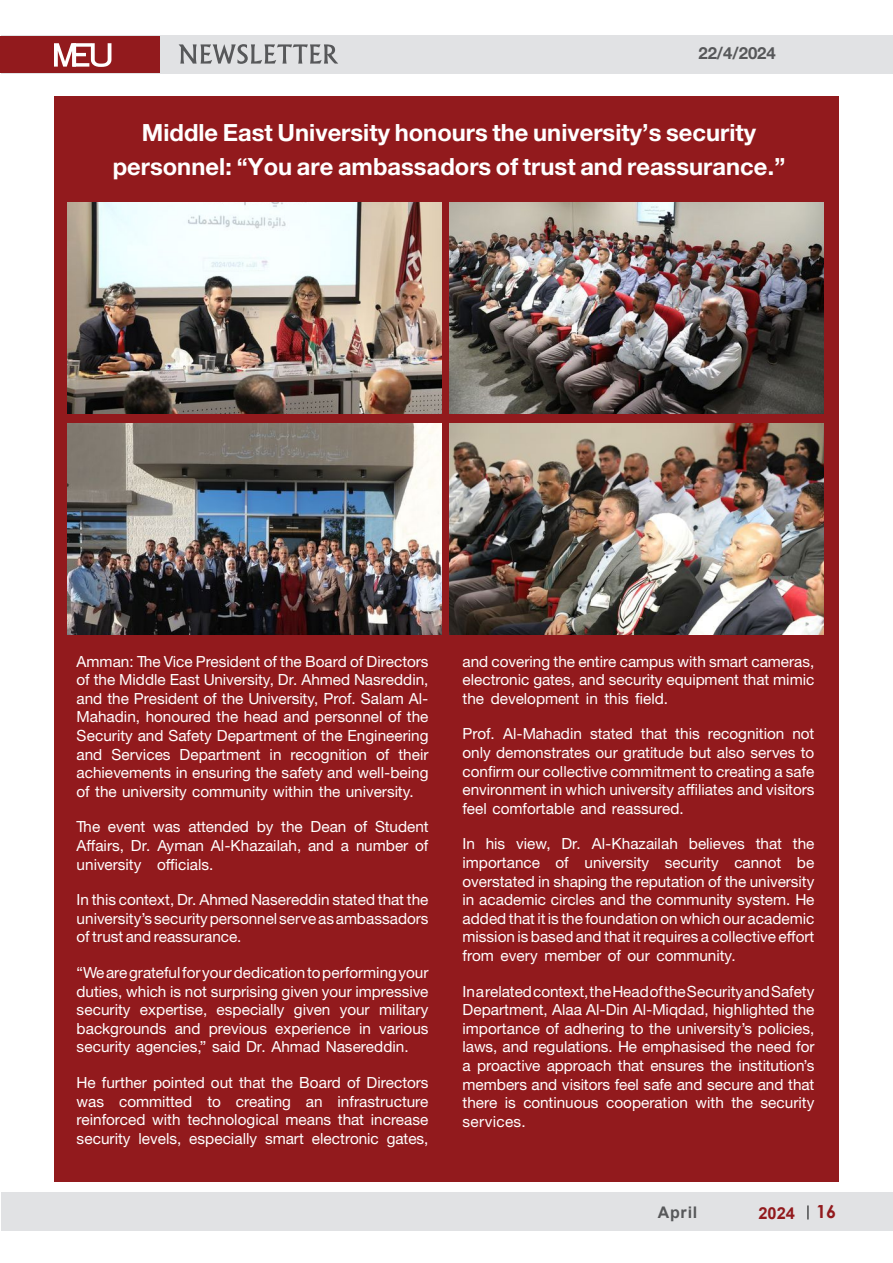
<style>
.page{position:relative;width:893px;height:1263px;background:#fff}
.page>*{position:absolute;margin:0;border:0;box-sizing:border-box;transform-origin:0 0}
.t1{font:700 25.5px/34.5px "Bahij Helvetica Neue";color:#fff;text-align:center}
.t2{font:700 18px "Bahij Helvetica Neue";color:#57585a}
.t3{font:700 18px "Century Gothic";color:#921a1d}
.t4{font:16.5px/18.6px "Bahij Helvetica Neue";color:#fff}
.t5{font:700 16.5px "Arial";color:#921a1d}
.t6{font:700 16.05px "Arial";letter-spacing:.05em;color:#57585a}
</style>
<div class="page">
<div style="left:1px;top:1192px;width:892px;height:38px;background:#e1e2e4"></div>
<div style="left:1px;top:35px;width:892px;height:38px;background:#e1e2e4"></div>
<div style="left:1px;top:36px;width:159px;height:36px;background:#921a1d"></div>
<svg style="left:54px;top:43px;width:57px;height:24px"></svg>
<svg style="left:807px;top:1205px;width:2px;height:14px"></svg>
<svg style="left:179px;top:44px;width:159px;height:20px"></svg>
<div style="left:54px;top:97px;width:785px;height:1085px;background:#921a1d"></div>
<img style="left:68px;top:202px;width:374px;height:212px">
<img style="left:449px;top:202px;width:375px;height:212px">
<img style="left:68px;top:424px;width:374px;height:210px">
<img style="left:450px;top:424px;width:374px;height:210px">
<p class="t2" style="left:698px;top:42px;width:79px">22/4/2024</p>
<p class="t1" style="left:113px;top:114px;width:674px">Middle East University honours the university s’ security personnel “: You are ambassadors of trust and reassurance “.</p>
<p class="t4" style="left:77px;top:652px;width:353px">Amman: The Vice President of the Board of Directors of the Middle East University, Dr. Ahmed Nasreddin,</p>
<p class="t4" style="left:77px;top:707px;width:353px">Mahadin, honoured the head and personnel of the</p>
<p class="t4" style="left:77px;top:689px;width:353px">and the President of the University, Prof. Salam Al-</p>
<p class="t4" style="left:77px;top:726px;width:353px;text-align:right">Security and Safety Department of the Engineering their</p>
<p class="t4" style="left:111px;top:745px;width:61px">Services</p>
<p class="t4" style="left:376px;top:745px;width:15px">of</p>
<p class="t4" style="left:77px;top:745px;width:353px">and<br>achievements in ensuring the safety and well-being of the university community within the university.</p>
<p class="t4" style="left:375px;top:817px;width:55px">Student</p>
<p class="t4" style="left:180px;top:745px;width:83px">Department</p>
<p class="t4" style="left:270px;top:745px;width:13px">in</p>
<p class="t4" style="left:291px;top:745px;width:78px">recognition</p>
<p class="t4" style="left:354px;top:817px;width:15px">of</p>
<p class="t4" style="left:77px;top:817px;width:25px">The</p>
<p class="t4" style="left:77px;top:836px;width:353px">Affairs, Dr. Ayman Al-Khazailah, and a number of</p>
<p class="t4" style="left:157px;top:855px;width:58px">officials.</p>
<p class="t4" style="left:188px;top:817px;width:62px">attended</p>
<p class="t4" style="left:257px;top:817px;width:18px">by</p>
<p class="t4" style="left:281px;top:817px;width:23px">the</p>
<p class="t4" style="left:310px;top:817px;width:37px">Dean</p>
<p class="t4" style="left:108px;top:817px;width:39px">event</p>
<p class="t4" style="left:153px;top:817px;width:29px">was</p>
<p class="t4" style="left:77px;top:855px;width:66px">university</p>
<p class="t4" style="left:77px;top:890px;width:353px;text-align:justify">In this context, Dr. Ahmed Nasereddin stated that the university s’ securitypersonnelserveasambassadors oftrustandreassurance.</p>
<p class="t4" style="left:77px;top:963px;width:353px;text-align:right">“Wearegratefulforyourdedicationtoperformingyour duties, which is not surprising given your impressive military</p>
<p class="t4" style="left:77px;top:1000px;width:55px">security</p>
<p class="t4" style="left:140px;top:1000px;width:69px">expertise,</p>
<p class="t4" style="left:217px;top:1000px;width:69px">especially</p>
<p class="t4" style="left:294px;top:1000px;width:38px">given</p>
<p class="t4" style="left:340px;top:1000px;width:31px">your</p>
<p class="t4" style="left:77px;top:1019px;width:334px">backgrounds<br>security agencies ” , said Dr. Ahmad Nasereddin.</p>
<p class="t4" style="left:77px;top:1073px;width:353px;text-align:right">He further pointed out that the Board of Directors infrastructure</p>
<p class="t4" style="left:175px;top:1019px;width:27px">and</p>
<p class="t4" style="left:209px;top:1019px;width:60px">previous</p>
<p class="t4" style="left:275px;top:1019px;width:77px">experience</p>
<p class="t4" style="left:359px;top:1019px;width:13px">in</p>
<p class="t4" style="left:379px;top:1019px;width:51px">various</p>
<p class="t4" style="left:119px;top:1092px;width:75px">committed</p>
<p class="t4" style="left:236px;top:1092px;width:57px">creating</p>
<p class="t4" style="left:207px;top:1092px;width:15px">to</p>
<p class="t4" style="left:77px;top:1092px;width:29px">was</p>
<p class="t4" style="left:77px;top:1110px;width:353px">reinforced with technological means that increase</p>
<p class="t4" style="left:387px;top:1129px;width:43px">gates,</p>
<p class="t4" style="left:306px;top:1092px;width:18px">an</p>
<p class="t4" style="left:77px;top:1129px;width:55px">security</p>
<p class="t4" style="left:138px;top:1129px;width:44px">levels,</p>
<p class="t4" style="left:189px;top:1129px;width:69px">especially</p>
<p class="t4" style="left:312px;top:1129px;width:68px">electronic</p>
<p class="t4" style="left:265px;top:1129px;width:40px">smart</p>
<p class="t4" style="left:463px;top:652px;width:353px;text-align:justify">and covering the entire campus with smart cameras, electronic gates, and security equipment that mimic the development in this field.</p>
<p class="t4" style="left:792px;top:724px;width:24px">not</p>
<p class="t4" style="left:463px;top:724px;width:353px">Prof.<br>only demonstrates our gratitude but also serves to confirm our collective commitment to creating a safe environment in which university affiliates and visitors feel comfortable and reassured.</p>
<p class="t4" style="left:793px;top:834px;width:23px">the</p>
<p class="t4" style="left:503px;top:724px;width:80px">Al-Mahadin</p>
<p class="t4" style="left:590px;top:724px;width:44px">stated</p>
<p class="t4" style="left:641px;top:724px;width:28px">that</p>
<p class="t4" style="left:675px;top:724px;width:26px">this</p>
<p class="t4" style="left:708px;top:724px;width:78px">recognition</p>
<p class="t4" style="left:463px;top:834px;width:14px">In</p>
<p class="t4" style="left:486px;top:834px;width:21px">his</p>
<p class="t4" style="left:516px;top:834px;width:36px">view,</p>
<p class="t4" style="left:561px;top:834px;width:21px">Dr.</p>
<p class="t4" style="left:592px;top:834px;width:87px">Al-Khazailah</p>
<p class="t4" style="left:689px;top:834px;width:58px">believes</p>
<p class="t4" style="left:756px;top:834px;width:28px">that</p>
<p class="t4" style="left:556px;top:853px;width:15px">of</p>
<p class="t4" style="left:463px;top:853px;width:353px">importance<br>overstated in shaping the reputation of the university in academic circles and the community system. He addedthat isit thefoundationonwhichouracademic missionisbasedandthatitrequiresacollectiveeffort from every member of our community.</p>
<p class="t4" style="left:463px;top:982px;width:353px;text-align:right">Inarelatedcontext,theHeadoftheSecurityandSafety Department, Alaa Al-Din Al-Miqdad, highlighted the importance of adhering to the university s’ policies, laws, and regulations. He emphasised the need for a proactive approach that ensures the institutions’ members and visitors feel safe and secure and that security</p>
<p class="t4" style="left:584px;top:853px;width:66px">university</p>
<p class="t4" style="left:665px;top:853px;width:55px">security</p>
<p class="t4" style="left:797px;top:853px;width:19px">be</p>
<p class="t4" style="left:734px;top:853px;width:48px">cannot</p>
<p class="t4" style="left:463px;top:1093px;width:65px">there services.</p>
<p class="t4" style="left:505px;top:1093px;width:13px">is</p>
<p class="t4" style="left:523px;top:1093px;width:77px">continuous</p>
<p class="t4" style="left:606px;top:1093px;width:84px">cooperation</p>
<p class="t4" style="left:696px;top:1093px;width:30px">with</p>
<p class="t4" style="left:731px;top:1093px;width:23px">the</p>
<p class="t6" style="left:658px;top:1201px;width:41px">April</p>
<p class="t5" style="left:758px;top:1201px;width:38px">2024</p>
<p class="t3" style="left:816px;top:1198px;width:22px">16</p>
</div>
